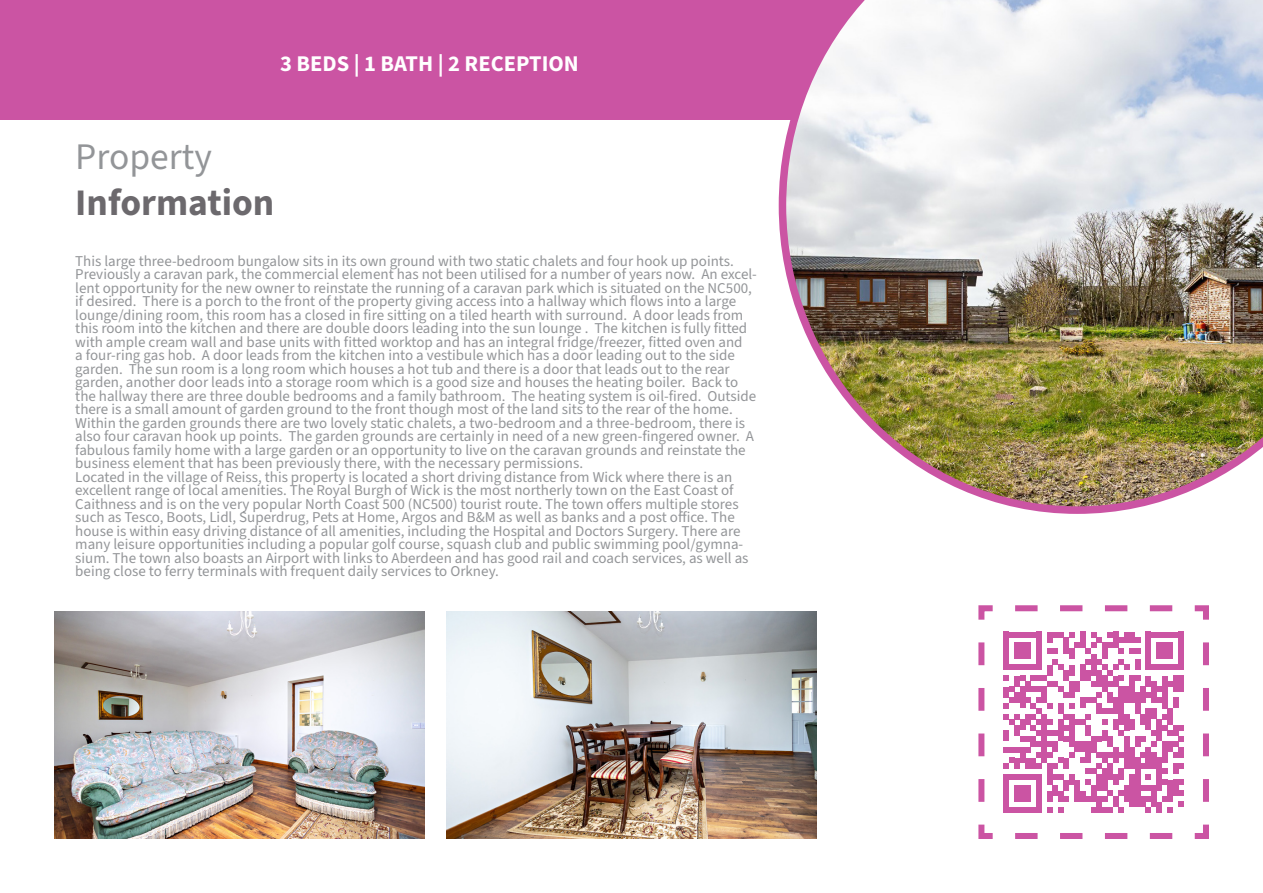
<style>
.page{position:relative;width:1263px;height:893px;background:#fff}
.page>*{position:absolute;margin:0;border:0;box-sizing:border-box;transform-origin:0 0}
.t1{font:700 37.5px "Source Sans 3";color:#6c696d}
.t2{font:37.5px "Source Sans 3";color:#939598}
.t3{font:700 22.5px "Source Sans 3";color:#fff}
.t4{font:15px/13.5px "Source Sans 3";color:#939598}
</style>
<div class="page">
<div style="left:0;top:0;width:1263px;height:119px;background:#cb54a3"></div>
<img style="left:779px;top:0;width:484px;height:514px">
<img style="left:54px;top:611px;width:370px;height:228px">
<img style="left:446px;top:611px;width:370px;height:228px">
<svg style="left:978px;top:605px;width:231px;height:234px"></svg>
<p class="t3" style="left:280px;top:49px;width:300px">3 BEDS | 1 BATH | 2 RECEPTION</p>
<p class="t2" style="left:75px;top:133px;width:138px">Property</p>
<p class="t1" style="left:75px;top:178px;width:201px">Information</p>
<p class="t4" style="left:75px;top:254px;width:683px">This large three-bedroom bungalow sits in its own ground with two static chalets and four hook up points.<br>Previously a caravan park, the commercial element has not been utilised for a number of years now. An excel&shy;lent opportunity for the new owner to reinstate the running of a caravan park which is situated on the NC500, if desired. There is a porch to the front of the property giving access into a hallway which flows into a large lounge/dining room, this room has a closed in fire sitting on a tiled hearth with surround. A door leads from this room into the kitchen and there are double doors leading into the sun lounge . The kitchen is fully fitted with ample cream wall and base units with fitted worktop and has an integral fridge/freezer, fitted oven and<br>a four-ring gas hob. A door leads from the kitchen into a vestibule which has a door leading out to the side garden. The sun room is a long room which houses a hot tub and there is a door that leads out to the rear garden, another door leads into a storage room which is a good size and houses the heating boiler. Back to the hallway there are three double bedrooms and a family bathroom. The heating system is oil-fired. Outside there is a small amount of garden ground to the front though most of the land sits to the rear of the home.<br>Within the garden grounds there are two lovely static chalets, a two-bedroom and a three-bedroom, there is also four caravan hook up points. The garden grounds are certainly in need of a new green-fingered owner. A fabulous family home with a large garden or an opportunity to live on the caravan grounds and reinstate the business element that has been previously there, with the necessary permissions.</p>
<p class="t4" style="left:75px;top:470px;width:675px">Located in the village of Reiss, this property is located a short driving distance from Wick where there is an excellent range of local amenities. The Royal Burgh of Wick is the most northerly town on the East Coast of Caithness and is on the very popular North Coast 500 (NC500) tourist route. The town offers multiple stores such as Tesco, Boots, Lidl, Superdrug, Pets at Home, Argos and B&amp;M as well as banks and a post office. The house is within easy driving distance of all amenities, including the Hospital and Doctors Surgery. There are many leisure opportunities including a popular golf course, squash club and public swimming pool/gymna&shy;sium. The town also boasts an Airport with links to Aberdeen and has good rail and coach services, as well as being close to ferry terminals with frequent daily services to Orkney.</p>
</div>
